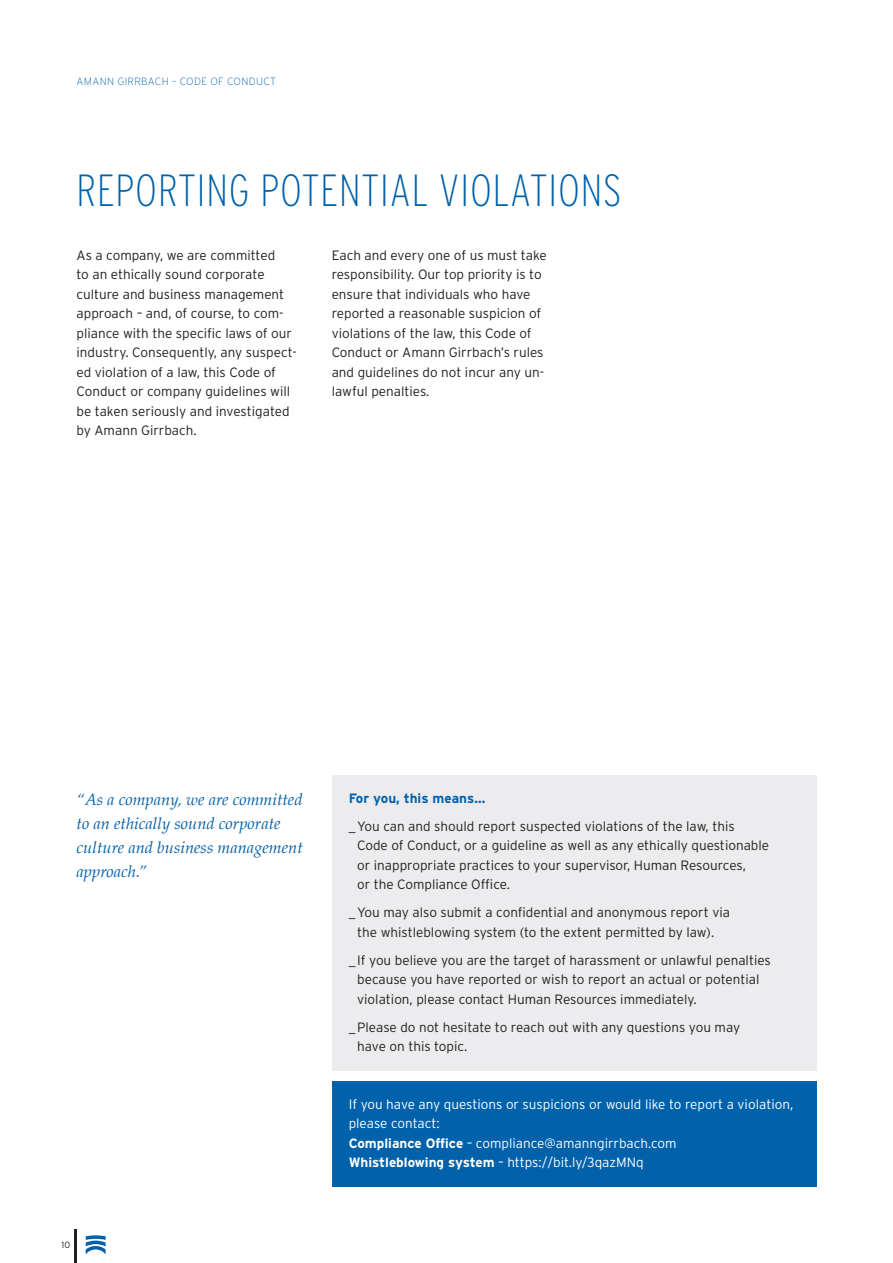
<style>
.page{position:relative;width:893px;height:1263px;background:#fff}
.page>*{position:absolute;margin:0;border:0;box-sizing:border-box;transform-origin:0 0}
.t1{font:200 condensed 45px "Interstate";letter-spacing:.02em;color:#0161ab}
.t2{font:italic 16.5px/24px "Palatino";color:#0161ab}
.t3{font:300 13.5px/19.5px "Interstate";color:#231f20}
.t4{font:300 13.5px/19.5px "Interstate";color:#fff}
.t5{font:700 13.5px "Interstate";color:#0161ab}
.t6{font:200 10.5px "Interstate";letter-spacing:.03em;color:#0161ab}
.t7{font:300 9px "Interstate";color:#231f20}
.s1{font-weight:700}
</style>
<div class="page">
<hr style="left:74px;top:1229px;width:3px;height:34px;background:#231f20">
<svg style="left:86px;top:1235px;width:20px;height:19px"></svg>
<div style="left:332px;top:775px;width:484px;height:295px;background:#ececee"></div>
<div style="left:332px;top:1081px;width:484px;height:105px;background:#0161ab"></div>
<p class="t6" style="left:77px;top:75px;width:201px">AMANN GIRRBACH – CODE OF CONDUCT</p>
<p class="t1" style="left:77px;top:163px;width:547px">REPORTING POTENTIAL VIOLATIONS</p>
<p class="t3" style="left:77px;top:245px;width:222px">As a company, we are committed<br>to an ethically sound corporate culture and business management approach – and, of course, to com&shy;pliance with the specific laws of our industry. Consequently, any suspect&shy;ed violation of a law, this Code of<br>Conduct or company guidelines will be taken seriously and investigated by Amann Girrbach.</p>
<p class="t3" style="left:332px;top:245px;width:217px">Each and every one of us must take responsibility. Our top priority is to ensure that individuals who have reported a reasonable suspicion of violations of the law, this Code of<br>Conduct or Amann Girrbach’s rules and guidelines do not incur any un&shy;lawful penalties.</p>
<p class="t2" style="left:77px;top:787px;width:228px">“As a company, we are committed to an ethically sound corporate culture and business management approach.”</p>
<p class="t7" style="left:62px;top:1239px;width:10px">10</p>
<p class="t5" style="left:349px;top:790px;width:138px">For you, this means…</p>
<p class="t3" style="left:357px;top:816px;width:413px;text-indent:-9px">_You can and should report suspected violations of the law, this<br>Code of Conduct, or a guideline as well as any ethically questionable or inappropriate practices to your supervisor, Human Resources,<br>or the Compliance Office.</p>
<p class="t3" style="left:349px;top:902px;width:383px;text-align:center">_You may also submit a confidential and anonymous report via the whistleblowing system (to the extent permitted by law).</p>
<p class="t3" style="left:357px;top:950px;width:415px;text-indent:-9px">_ If you believe you are the target of harassment or unlawful penalties because you have reported or wish to report an actual or potential violation, please contact Human Resources immediately.</p>
<p class="t3" style="left:357px;top:1017px;width:385px;text-indent:-9px">_Please do not hesitate to reach out with any questions you may have on this topic.</p>
<p class="t4" style="left:349px;top:1094px;width:446px">If you have any questions or suspicions or would like to report a violation, please contact:<br><span class="s1">Compliance Office</span> – compliance@amanngirrbach.com<br><span class="s1">Whistleblowing system</span> – https://bit.ly/3qazMNq</p>
</div>
